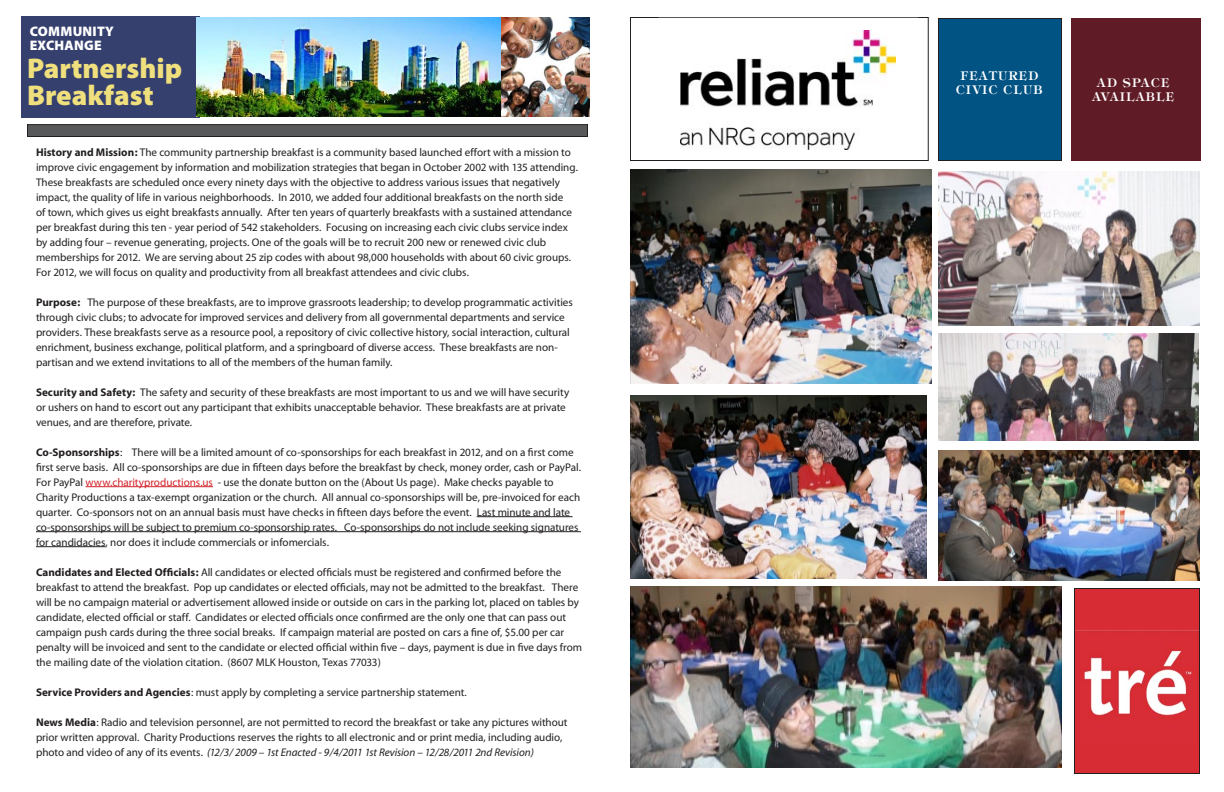
<style>
.page{position:relative;width:1224px;height:792px;background:#fff}
.page>*{position:absolute;margin:0;border:0;box-sizing:border-box;transform-origin:0 0}
.t1{font:900 28.6px/26.9px "Myriad Pro";color:#efdf7d}
.t2{font:900 13.8px/13.8px "Myriad Pro";letter-spacing:.02em;color:#fff}
.t3{font:600 12px/14.4px "Tiffany";letter-spacing:.1em;color:#fff;text-align:center}
.t4{font:11.1px/15px "Myriad";letter-spacing:-.005em;color:#231f20}
.s1{font-weight:700}
.s2{color:#d2232a}
.s3{font-style:italic}
</style>
<div class="page">
<div style="left:28px;top:125px;width:560px;height:11px;background:#58595b"></div>
<div style="left:27px;top:124px;width:561px;height:13px;border:1px solid #231f20"></div>
<div style="left:22px;top:16px;width:178px;height:101px;background:#35406e"></div>
<img style="left:196px;top:17px;width:305px;height:100px">
<img style="left:501px;top:17px;width:89px;height:100px">
<div style="left:630px;top:17px;width:299px;height:144px;border:1px solid #231f20"></div>
<img style="left:939px;top:171px;width:260px;height:155px">
<img style="left:630px;top:395px;width:297px;height:184px">
<img style="left:630px;top:587px;width:432px;height:181px">
<img style="left:630px;top:169px;width:302px;height:215px">
<img style="left:939px;top:450px;width:260px;height:130px">
<div style="left:1071px;top:18px;width:129px;height:143px;background:#5f1c26"></div>
<img style="left:680px;top:31px;width:216px;height:118px">
<div style="left:938px;top:18px;width:124px;height:142px;background:#005383"></div>
<div style="left:938px;top:18px;width:124px;height:143px;border:1px solid #231f20"></div>
<div style="left:1074px;top:588px;width:126px;height:186px;background:#d72c33"></div>
<img style="left:1076px;top:630px;width:122px;height:86px">
<div style="left:1074px;top:588px;width:126px;height:186px;border:1px solid #231f20"></div>
<img style="left:939px;top:333px;width:260px;height:108px">
<hr style="left:86px;top:486px;width:127px;height:1px;background:#d2232a">
<hr style="left:477px;top:516px;width:96px;height:1px;background:#231f20">
<hr style="left:36px;top:531px;width:545px;height:1px;background:#231f20">
<hr style="left:36px;top:546px;width:70px;height:1px;background:#231f20">
<p class="t2" style="left:30px;top:24px;width:86px">Community<br>Exchange</p>
<h1 class="t1" style="left:27px;top:54px;width:157px">Partnership<br>Breakfast</h1>
<p class="t4" style="left:36px;top:145px;width:543px"><span class="s1">History and Mission:</span> The community partnership breakfast is a community based launched effort with a mission to improve civic engagement by information and mobilization strategies that began in October 2002 with 135 attending.<br>These breakfasts are scheduled once every ninety days with the objective to address various issues that negatively impact, the quality of life in various neighborhoods. In 2010, we added four additional breakfasts on the north side<br>of town, which gives us eight breakfasts annually. After ten years of quarterly breakfasts with a sustained attendance per breakfast during this ten - year period of 542 stakeholders. Focusing on increasing each civic clubs service index by adding four – revenue generating, projects. One of the goals will be to recruit 200 new or renewed civic club memberships for 2012. We are serving about 25 zip codes with about 98,000 households with about 60 civic groups.<br>For 2012, we will focus on quality and productivity from all breakfast attendees and civic clubs.</p>
<p class="t4" style="left:36px;top:295px;width:538px"><span class="s1">Purpose:</span> The purpose of these breakfasts, are to improve grassroots leadership; to develop programmatic activities through civic clubs; to advocate for improved services and delivery from all governmental departments and service providers. These breakfasts serve as a resource pool, a repository of civic collective history, social interaction, cultural enrichment, business exchange, political platform, and a springboard of diverse access. These breakfasts are non&shy;partisan and we extend invitations to all of the members of the human family.</p>
<p class="t4" style="left:36px;top:385px;width:535px"><span class="s1">Security and Safety:</span> The safety and security of these breakfasts are most important to us and we will have security or ushers on hand to escort out any participant that exhibits unacceptable behavior. These breakfasts are at private venues, and are therefore, private.</p>
<p class="t4" style="left:36px;top:445px;width:547px"><span class="s1">Co-Sponsorships</span>: There will be a limited amount of co-sponsorships for each breakfast in 2012, and on a first come first serve basis. All co-sponsorships are due in fifteen days before the breakfast by check, money order, cash or PayPal.<br>For PayPal <span class="s2">www.charityproductions.us</span> - use the donate button on the (About Us page). Make checks payable to Charity Productions a tax-exempt organization or the church. All annual co-sponsorships will be, pre-invoiced for each quarter. Co-sponsors not on an annual basis must have checks in fifteen days before the event. Last minute and late co-sponsorships will be subject to premium co-sponsorship rates. Co-sponsorships do not include seeking signatures for candidacies, nor does it include commercials or infomercials.</p>
<p class="t4" style="left:36px;top:565px;width:548px"><span class="s1">Candidates and Elected Officials:</span> All candidates or elected officials must be registered and confirmed before the breakfast to attend the breakfast. Pop up candidates or elected officials, may not be admitted to the breakfast. There will be no campaign material or advertisement allowed inside or outside on cars in the parking lot, placed on tables by candidate, elected official or staff. Candidates or elected officials once confirmed are the only one that can pass out campaign push cards during the three social breaks. If campaign material are posted on cars a fine of, $5.00 per car penalty will be invoiced and sent to the candidate or elected official within five – days, payment is due in five days from the mailing date of the violation citation. (8607 MLK Houston, Texas 77033)</p>
<p class="t4" style="left:36px;top:685px;width:432px"><span class="s1">Service Providers and Agencies</span>: must apply by completing a service partnership statement.</p>
<p class="t4" style="left:36px;top:715px;width:533px"><span class="s1">News Media</span>: Radio and television personnel, are not permitted to record the breakfast or take any pictures without prior written approval. Charity Productions reserves the rights to all electronic and or print media, including audio, photo and video of any of its events. <span class="s3">(12/3/ 2009 – 1st Enacted - 9/4/2011 1st Revision – 12/28/2011 2nd Revision)</span></p>
<p class="t3" style="left:956px;top:69px;width:88px">FEATURED<br>CIVIC CLUB</p>
<p class="t3" style="left:1092px;top:76px;width:84px">AD SPACE<br>AVAILABLE</p>
</div>
